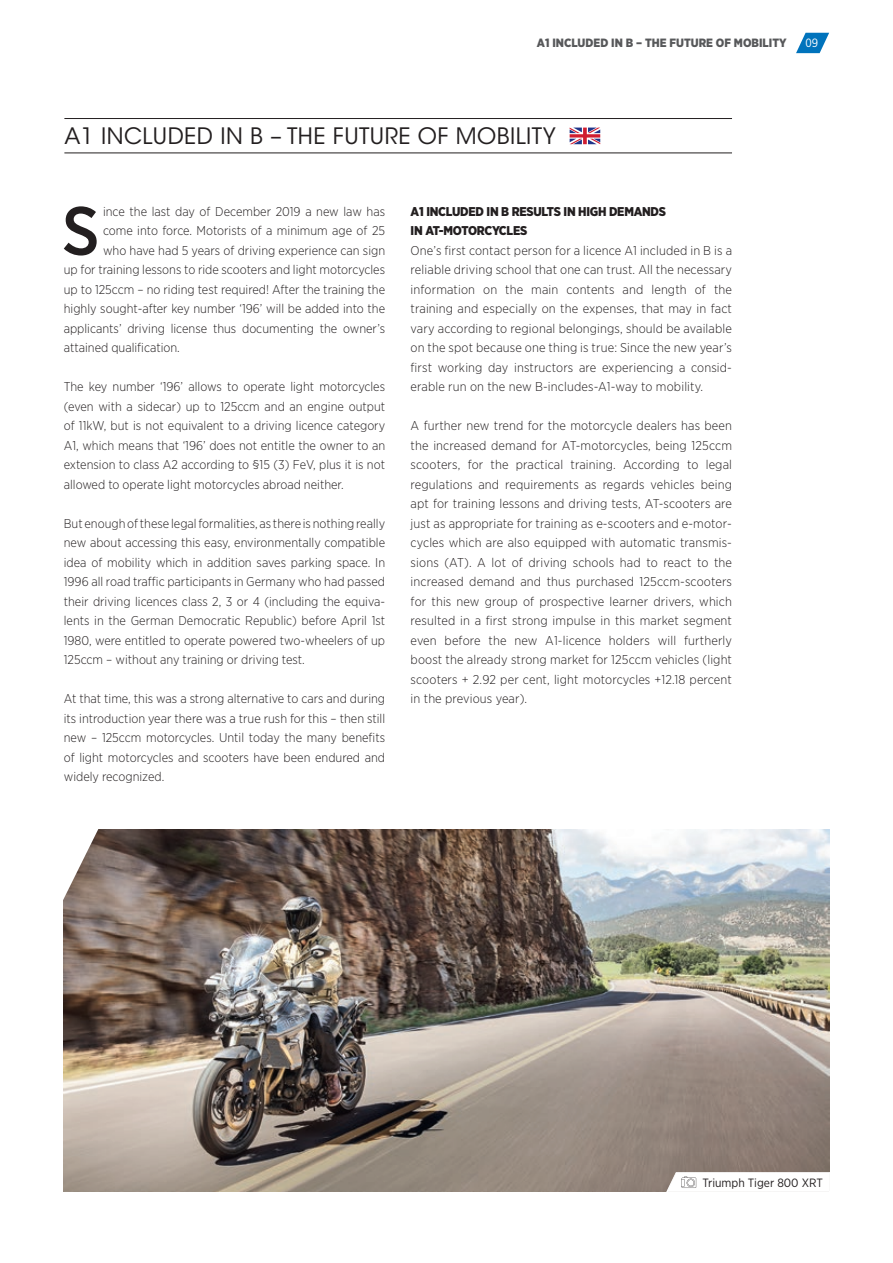
<style>
.page{position:relative;width:893px;height:1263px;background:#fff}
.page>*{position:absolute;margin:0;border:0;box-sizing:border-box;transform-origin:0 0}
.t1{font:500 68.4px "Gotham Narrow";color:#231f20}
.t2{font:22.5px "ITC Avant Garde Std";letter-spacing:.02em;color:#231f20}
.t3{font:300 12.75px/19.5px "Gotham Narrow";color:#231f20;text-align:justify}
.t4{font:900 12.75px/19.5px "Gotham Narrow";letter-spacing:-.02em;color:#231f20}
.t5{font:900 12px "Gotham Narrow";color:#57585a}
.t6{font:12px "Gotham Narrow";color:#231f20}
.t7{font:12px "Gotham Narrow";color:#fff}
</style>
<div class="page">
<svg style="left:796px;top:33px;width:33px;height:20px"></svg>
<hr style="left:64px;top:118px;width:668px;height:1px;background:#231f20">
<hr style="left:64px;top:153px;width:668px;height:1px;background:#231f20">
<img style="left:64px;top:829px;width:765px;height:362px">
<svg style="left:666px;top:1172px;width:164px;height:20px"></svg>
<svg style="left:570px;top:128px;width:30px;height:16px"></svg>
<svg style="left:63px;top:829px;width:36px;height:72px"></svg>
<p class="t5" style="left:537px;top:34px;width:251px">A1 INCLUDED IN B – THE FUTURE OF MOBILITY</p>
<p class="t7" style="left:805px;top:35px;width:14px">09</p>
<h2 class="t2" style="left:64px;top:122px;width:493px">A1 INCLUDED IN B – THE FUTURE OF MOBILITY</h2>
<h1 class="t1" style="left:62px;top:188px;width:39px">S</h1>
<p class="t3" style="left:103px;top:201px;width:284px">ince the last day of December 2019 a new law has</p>
<p class="t3" style="left:103px;top:221px;width:284px">come into force. Motorists of a minimum age of 25</p>
<p class="t3" style="left:103px;top:240px;width:284px">who have had 5 years of driving experience can sign</p>
<p class="t3" style="left:64px;top:260px;width:323px">up for training lessons to ride scooters and light motorcycles</p>
<p class="t3" style="left:64px;top:279px;width:323px">up to 125ccm – no riding test required! After the training the</p>
<p class="t3" style="left:64px;top:299px;width:323px">highly sought-after key number ‘196’ will be added into the</p>
<p class="t3" style="left:64px;top:318px;width:323px">applicants’ driving license thus documenting the owner’s</p>
<p class="t3" style="left:64px;top:338px;width:118px">attained qualification.</p>
<p class="t3" style="left:64px;top:377px;width:323px">The key number ‘196’ allows to operate light motorcycles (even with a sidecar) up to 125ccm and an engine output of 11kW, but is not equivalent to a driving licence category A1, which means that ‘196’ does not entitle the owner to an extension to class A2 according to §15 (3) FeV, plus it is not allowed to operate light motorcycles abroad neither.</p>
<p class="t3" style="left:64px;top:513px;width:323px">But enough of these legal formalities, as there is nothing really new about accessing this easy, environmentally compatible idea of mobility which in addition saves parking space. In 1996 all road traffic participants in Germany who had passed their driving licences class 2, 3 or 4 (including the equiva&shy;lents in the German Democratic Republic) before April 1st 1980, were entitled to operate powered two-wheelers of up 125ccm – without any training or driving test.</p>
<p class="t3" style="left:64px;top:689px;width:323px">At that time, this was a strong alternative to cars and during its introduction year there was a true rush for this – then still new – 125ccm motorcycles. Until today the many benefits of light motorcycles and scooters have been endured and widely recognized.</p>
<p class="t4" style="left:411px;top:201px;width:257px">A1 INCLUDED IN B RESULTS IN HIGH DEMANDS<br>IN AT-MOTORCYCLES</p>
<p class="t3" style="left:411px;top:240px;width:323px">One’s first contact person for a licence A1 included in B is a reliable driving school that one can trust. All the necessary information on the main contents and length of the training and especially on the expenses, that may in fact vary according to regional belongings, should be available on the spot because one thing is true: Since the new year’s first working day instructors are experiencing a consid&shy;erable run on the new B-includes-A1-way to mobility.</p>
<p class="t3" style="left:411px;top:416px;width:323px">A further new trend for the motorcycle dealers has been the increased demand for AT-motorcycles, being 125ccm scooters, for the practical training. According to legal regulations and requirements as regards vehicles being apt for training lessons and driving tests, AT-scooters are just as appropriate for training as e-scooters and e-motor&shy;cycles which are also equipped with automatic transmis&shy;sions (AT). A lot of driving schools had to react to the increased demand and thus purchased 125ccm-scooters for this new group of prospective learner drivers, which resulted in a first strong impulse in this market segment even before the new A1-licence holders will furtherly boost the already strong market for 125ccm vehicles (light scooters + 2.92 per cent, light motorcycles +12.18 percent in the previous year).</p>
<p class="t6" style="left:702px;top:1175px;width:122px">Triumph Tiger 800 XRT</p>
</div>
